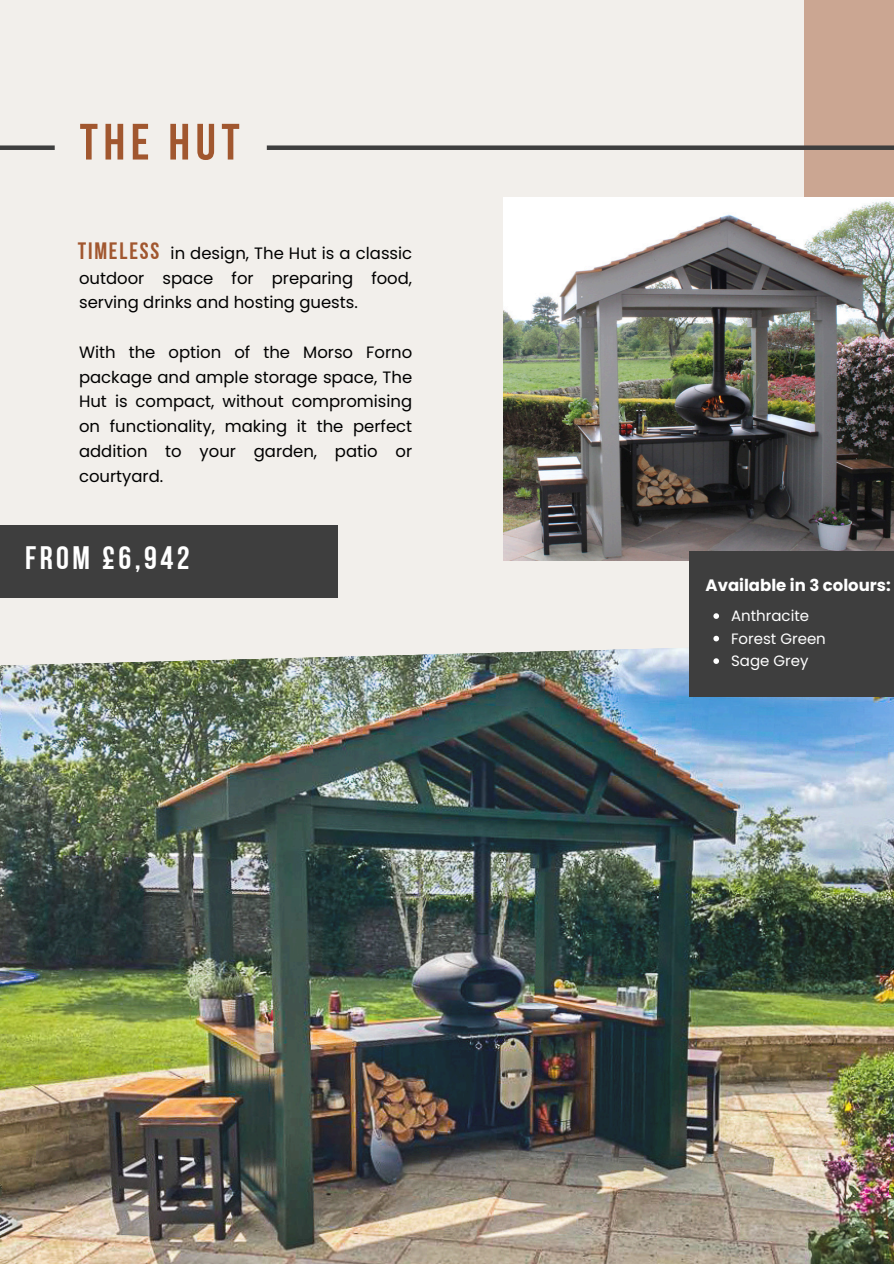
<style>
.page{position:relative;width:894px;height:1264px;background:#fff}
.page>*{position:absolute;margin:0;border:0;box-sizing:border-box;transform-origin:0 0}
.t1{font:51px "Bebas Neue Cyrillic";letter-spacing:.105em;color:#a1572f}
.t2{font:32.4px "Bebas Neue Cyrillic";letter-spacing:.105em;color:#fff}
.t3{font:23.55px "Bebas Neue Cyrillic";letter-spacing:.075em;color:#a1572f}
.t4{font:16.5px/24.8px "Poppins";color:#000;text-align:justify}
.t5{font:700 16.5px "Poppins";color:#fff}
.t6{font:15px "Poppins";color:#fff}
</style>
<div class="page">
<div style="left:0;top:0;width:893px;height:1263px;background:#f2efeb"></div>
<div style="left:0;top:145px;width:55px;height:5px;background:#3e3e3e"></div>
<img style="left:0;top:666px;width:893px;height:597px">
<svg style="left:0;top:597px;width:689px;height:69px"></svg>
<div style="left:804px;top:0;width:89px;height:644px;background:#cba692"></div>
<div style="left:267px;top:145px;width:626px;height:5px;background:#3e3e3e"></div>
<img style="left:503px;top:197px;width:390px;height:363px">
<div style="left:689px;top:550px;width:204px;height:146px;background:#3e3e3e"></div>
<svg style="left:713px;top:613px;width:5px;height:6px"></svg>
<svg style="left:713px;top:635px;width:5px;height:6px"></svg>
<svg style="left:713px;top:658px;width:5px;height:6px"></svg>
<div style="left:0;top:524px;width:338px;height:73px;background:#3e3e3e"></div>
<p class="t1" style="left:80px;top:121px;width:161px">THE HUT</p>
<h1 class="t3" style="left:78px;top:241px;width:83px">TIMELESS</h1>
<p class="t4" style="left:79px;top:241px;width:334px;text-indent:91px">in design, The Hut is a classic outdoor space for preparing food, serving drinks and hosting guests.</p>
<h3 class="t4" style="left:79px;top:340px;width:334px">With the option of the Morso Forno package and ample storage space, The Hut is compact, without compromising on functionality, making it the perfect addition to your garden, patio or courtyard.</h3>
<p class="t2" style="left:25px;top:545px;width:166px">FROM £6,942</p>
<h2 class="t5" style="left:705px;top:573px;width:187px">Available in 3 colours:</h2>
<h4 class="t6" style="left:730px;top:605px;width:80px">Anthracite</h4>
<p class="t6" style="left:730px;top:628px;width:96px">Forest Green</p>
<p class="t6" style="left:730px;top:650px;width:79px">Sage Grey</p>
</div>
